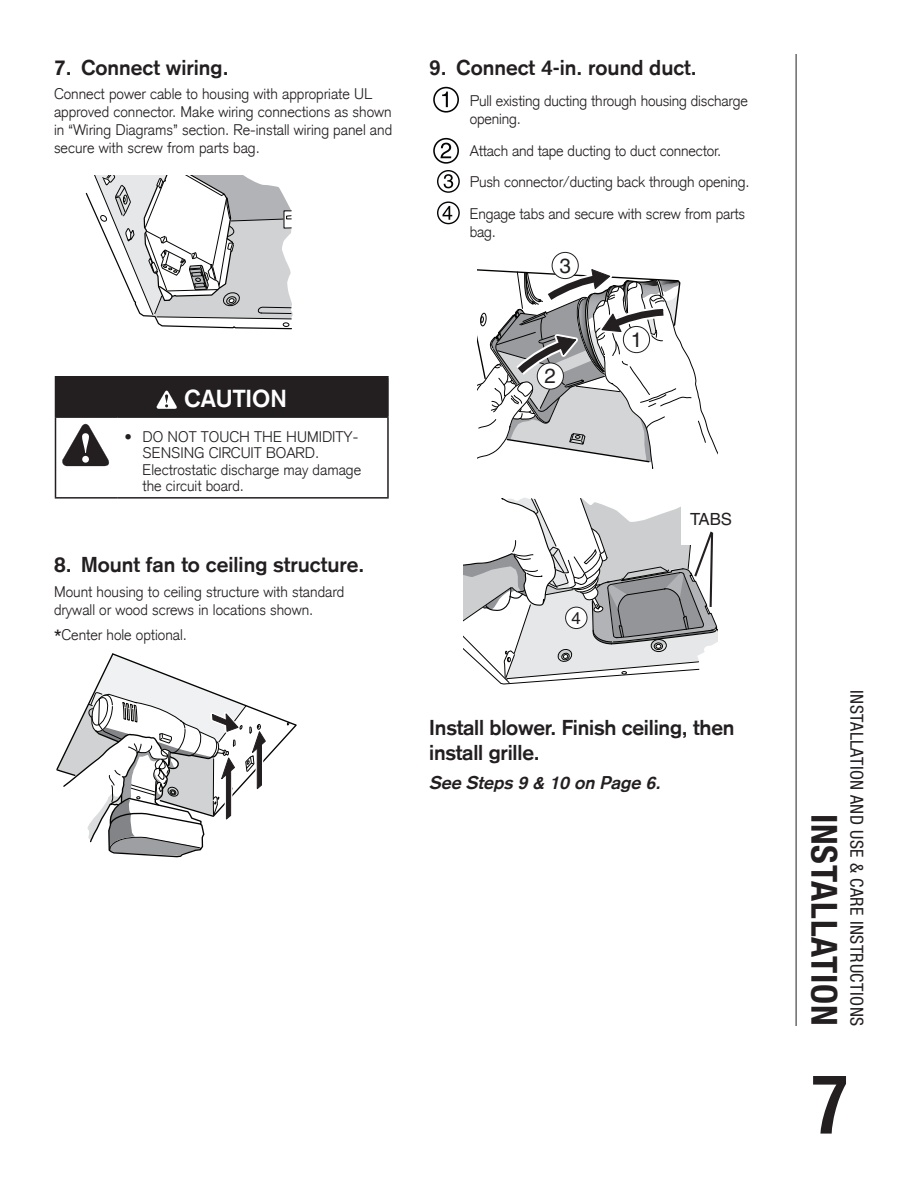
<style>
.page{position:relative;width:918px;height:1188px;background:#fff}
.page>*{position:absolute;margin:0;border:0;box-sizing:border-box;transform-origin:0 0}
.t1{font:700 condensed 78px "Helvetica LT Std";color:#231f20}
.t2{font:700 condensed 36px "Helvetica Neue LT Std";letter-spacing:.025em;color:#231f20}
.Warning_Heading{font:700 24px "Akzidenz Grotesk CE";color:#fff}
.Numbered_Head{font:700 21px/25.2px "Akzidenz Grotesk CE";color:#231f20}
.t3{font:20.55px "Helvetica LT Std";color:#231f20}
.t4{font:condensed 18px "Helvetica Neue LT Std";letter-spacing:.025em;color:#231f20}
.Numbered_Head_Italic{font:italic 700 18px "Akzidenz Grotesk";color:#231f20}
.Body_text_flush_left{font:16.8px "Helvetica LT Std";color:#231f20}
.Body_text_flush_left-2{font:300 15px/18px "Akzidenz Grotesk CE";color:#231f20}
.s1{font-size:27px}
</style>
<div class="page">
<hr style="left:796px;top:54px;width:1px;height:972px;background:#231f20">
<svg style="left:442px;top:92px;width:6px;height:15px"></svg>
<div style="left:433px;top:87px;width:26px;height:26px;border:2px solid #050504;border-radius:50%"></div>
<svg style="left:441px;top:143px;width:10px;height:15px"></svg>
<div style="left:433px;top:138px;width:26px;height:26px;border:2px solid #050504;border-radius:50%"></div>
<svg style="left:444px;top:174px;width:9px;height:14px"></svg>
<div style="left:437px;top:170px;width:23px;height:23px;border:1px solid #050504;border-radius:50%"></div>
<svg style="left:442px;top:206px;width:10px;height:14px"></svg>
<div style="left:437px;top:202px;width:23px;height:22px;border:1px solid #050504;border-radius:50%"></div>
<svg style="left:478px;top:263px;width:239px;height:206px"></svg>
<div style="left:623px;top:326px;width:27px;height:27px;background:#fff;border-radius:50%"></div>
<div style="left:623px;top:326px;width:27px;height:27px;border:1px solid #231f20;border-radius:50%"></div>
<div style="left:537px;top:363px;width:26px;height:26px;background:#fff;border-radius:50%"></div>
<div style="left:537px;top:363px;width:27px;height:26px;border:1px solid #231f20;border-radius:50%"></div>
<div style="left:552px;top:252px;width:26px;height:27px;background:#fff;border-radius:50%"></div>
<div style="left:552px;top:252px;width:27px;height:27px;border:1px solid #231f20;border-radius:50%"></div>
<svg style="left:463px;top:498px;width:255px;height:186px"></svg>
<svg style="left:56px;top:653px;width:241px;height:204px"></svg>
<div style="left:56px;top:377px;width:332px;height:40px;background:#231f20"></div>
<hr style="left:387px;top:378px;width:2px;height:38px;background:#231f20">
<hr style="left:55px;top:376px;width:63px;height:2px;background:#231f20">
<hr style="left:55px;top:378px;width:1px;height:38px;background:#231f20">
<hr style="left:118px;top:376px;width:271px;height:2px;background:#231f20">
<hr style="left:55px;top:416px;width:63px;height:2px;background:#231f20">
<hr style="left:55px;top:418px;width:1px;height:79px;background:#231f20">
<hr style="left:118px;top:416px;width:271px;height:2px;background:#231f20">
<hr style="left:387px;top:418px;width:2px;height:79px;background:#231f20">
<hr style="left:55px;top:497px;width:63px;height:2px;background:#231f20">
<hr style="left:118px;top:497px;width:271px;height:2px;background:#231f20">
<svg style="left:156px;top:390px;width:21px;height:19px"></svg>
<svg style="left:62px;top:424px;width:47px;height:43px"></svg>
<svg style="left:85px;top:175px;width:208px;height:155px"></svg>
<p class="Numbered_Head" style="left:54px;top:55px;width:176px">7. Connect wiring.</p>
<p class="Body_text_flush_left-2" style="left:54px;top:85px;width:340px">Connect power cable to housing with appropriate UL approved connector. Make wiring connections as shown in “Wiring Diagrams” section. Re-install wiring panel and secure with screw from parts bag.</p>
<p class="Warning_Heading" style="left:184px;top:384px;width:104px">CAUTION</p>
<p class="Body_text_flush_left-2" style="left:143px;top:428px;width:220px;line-height:16.5px;text-indent:-18px">• DO NOT TOUCH THE HUMIDITY-<br>SENSING CIRCUIT BOARD.<br>Electrostatic discharge may damage the circuit board.</p>
<p class="Numbered_Head" style="left:54px;top:553px;width:312px">8. Mount fan to ceiling structure.</p>
<p class="Body_text_flush_left-2" style="left:54px;top:583px;width:292px">Mount housing to ceiling structure with standard drywall or wood screws in locations shown.</p>
<p class="Body_text_flush_left-2" style="left:54px;top:625px;width:135px"><span class="s1">*</span>Center hole optional.</p>
<p class="Numbered_Head" style="left:429px;top:55px;width:269px">9. Connect 4-in. round duct.</p>
<p class="Body_text_flush_left-2" style="left:470px;top:92px;width:280px">Pull existing ducting through housing discharge opening.</p>
<p class="Body_text_flush_left-2" style="left:470px;top:141px;width:253px">Attach and tape ducting to duct connector.</p>
<p class="Body_text_flush_left-2" style="left:470px;top:173px;width:281px">Push connector/ducting back through opening.</p>
<p class="Body_text_flush_left-2" style="left:470px;top:204px;width:277px">Engage tabs and secure with screw from parts bag.</p>
<p class="t3" style="left:559px;top:254px;width:13px">3</p>
<p class="t3" style="left:545px;top:364px;width:13px">2</p>
<p class="Body_text_flush_left" style="left:572px;top:608px;width:11px">4</p>
<p class="t3" style="left:631px;top:328px;width:13px">1</p>
<p class="Body_text_flush_left" style="left:690px;top:509px;width:43px">TABS</p>
<p class="Numbered_Head" style="left:429px;top:715px;width:307px">Install blower. Finish ceiling, then install grille.</p>
<p class="Numbered_Head_Italic" style="left:429px;top:772px;width:233px">See Steps 9 &amp; 10 on Page 6.</p>
<h2 class="t2" style="left:846px;top:814px;width:214px;rotate:90deg">INSTALLATION</h2>
<p class="t4" style="left:867px;top:690px;width:337px;rotate:90deg">INSTALLATION AND USE &amp; CARE INSTRUCTIONS</p>
<h1 class="t1" style="left:811px;top:1056px;width:40px">7</h1>
</div>
